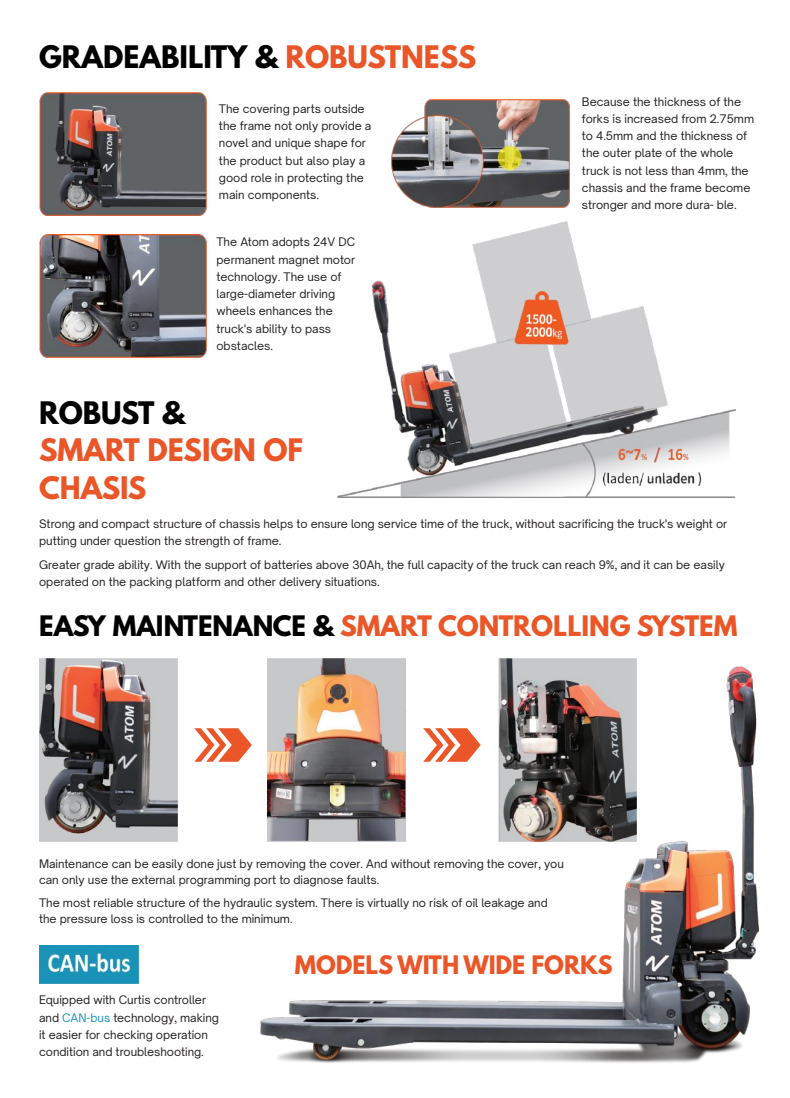
<style>
.page{position:relative;width:790px;height:1098px;background:#fff}
.page>*{position:absolute;margin:0;border:0;box-sizing:border-box;transform-origin:0 0}
.t1{font:700 27.5px "League Spartan";color:#000}
.t2{font:700 27.5px/37.5px "League Spartan";color:#ea5628}
.t3{font:700 25px "League Spartan";color:#ea5628}
.t4{font:700 22.62px "League Spartan";color:#ea5628}
.t5{font:11.25px/17.2px "Open Sauce One";color:#231f20}
.s1{color:#ea5628}
.s2{color:#000}
.s3{color:#1b93b8}
</style>
<div class="page">
<img style="left:39px;top:92px;width:167px;height:124px">
<img style="left:39px;top:234px;width:167px;height:124px">
<img style="left:39px;top:658px;width:138px;height:183px">
<img style="left:268px;top:658px;width:138px;height:8px">
<img style="left:498px;top:658px;width:138px;height:8px">
<img style="left:391px;top:100px;width:178px;height:108px">
<img style="left:337px;top:222px;width:398px;height:275px">
<img style="left:260px;top:666px;width:497px;height:397px">
<svg style="left:194px;top:728px;width:58px;height:33px"></svg>
<svg style="left:423px;top:728px;width:57px;height:33px"></svg>
<img style="left:39px;top:945px;width:100px;height:38px">
<h1 class="t1" style="left:39px;top:35px;width:438px">GRADEABILITY &amp; <span class="s1">ROBUSTNESS</span></h1>
<p class="t5" style="left:219px;top:100px;width:154px">The covering parts outside the frame not only provide a novel and unique shape for the product but also play a good role in protecting the main components.</p>
<p class="t5" style="left:216px;top:233px;width:140px">The Atom adopts 24V DC permanent magnet motor technology. The use of large-diameter driving wheels enhances the truck's ability to pass obstacles.</p>
<h1 class="t1" style="left:39px;top:391px;width:147px">ROBUST &amp;</h1>
<h1 class="t2" style="left:39px;top:431px;width:265px">SMART DESIGN OF<br>CHASIS</h1>
<p class="t5" style="left:581px;top:93px;width:174px">Because the thickness of the forks is increased from 2.75mm to 4.5mm and the thickness of the outer plate of the whole truck is not less than 4mm, the chassis and the frame become stronger and more dura- ble.</p>
<p class="t5" style="left:39px;top:514px;width:689px">Strong and compact structure of chassis helps to ensure long service time of the truck, without sacrificing the truck's weight or putting under question the strength of frame.</p>
<p class="t5" style="left:39px;top:555px;width:687px">Greater grade ability. With the support of batteries above 30Ah, the full capacity of the truck can reach 9%, and it can be easily operated on the packing platform and other delivery situations.</p>
<h2 class="t3" style="left:39px;top:606px;width:699px"><span class="s2">EASY MAINTENANCE &amp;</span> SMART CONTROLLING SYSTEM</h2>
<p class="t5" style="left:39px;top:855px;width:526px;line-height:16px">Maintenance can be easily done just by removing the cover. And without removing the cover, you can only use the external programming port to diagnose faults.</p>
<p class="t5" style="left:39px;top:894px;width:510px;line-height:16px">The most reliable structure of the hydraulic system. There is virtually no risk of oil leakage and the pressure loss is controlled to the minimum.</p>
<p class="t5" style="left:39px;top:991px;width:181px">Equipped with Curtis controller and <span class="s3">CAN-bus</span> technology, making it easier for checking operation condition and troubleshooting.</p>
<h3 class="t4" style="left:294px;top:947px;width:319px">MODELS WITH WIDE FORKS</h3>
</div>
